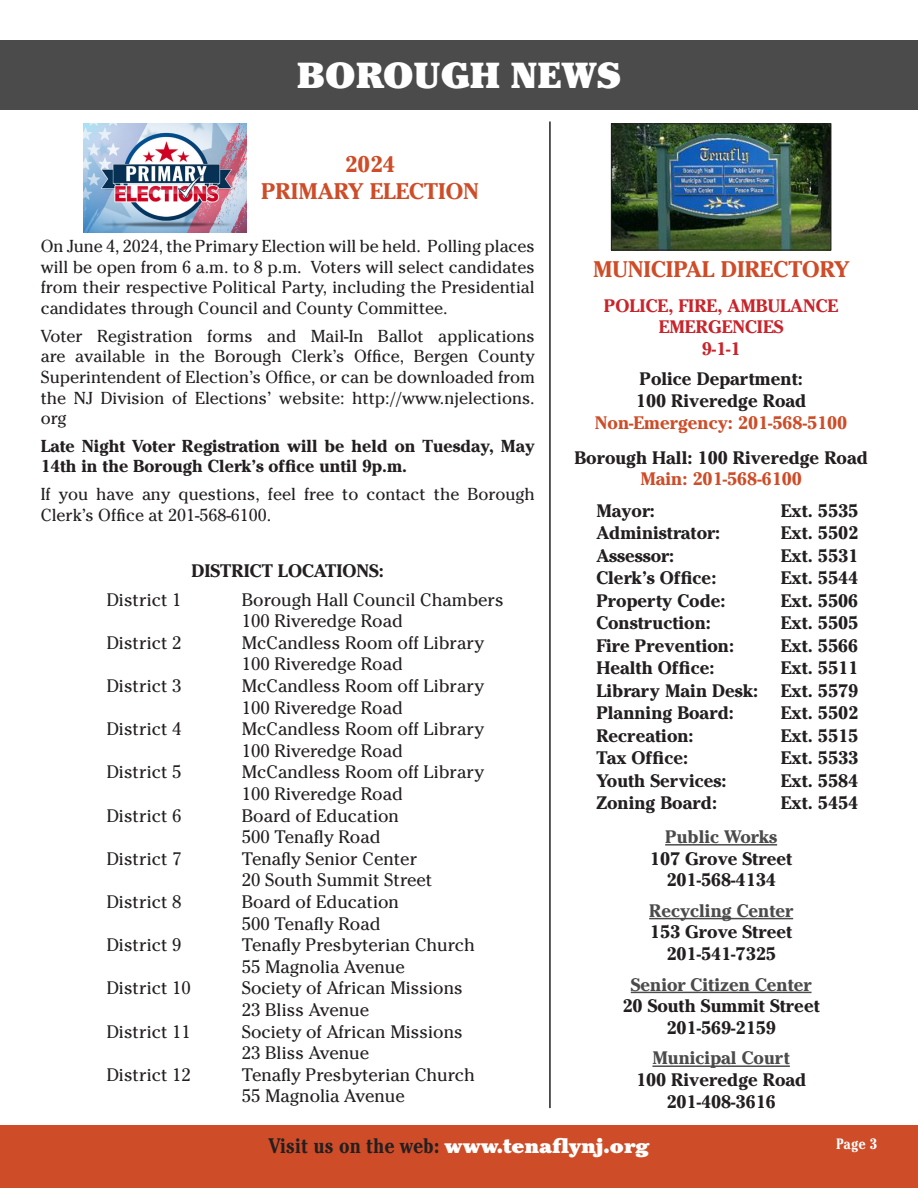
<style>
.page{position:relative;width:918px;height:1188px;background:#fff}
.page>*{position:absolute;margin:0;border:0;box-sizing:border-box;transform-origin:0 0}
.t1{font:900 36px "Cheltenham Std";color:#fff}
.t2{font:700 22.5px/27px "Cheltenham Std";color:#ce4c27;text-align:center}
.t3{font:900 21px "Cheltenham Std";color:#fff}
.t4{font:18px/21.6px "Cheltenham Std";color:#231f20}
.t5{font:700 18px/21.6px "Cheltenham Std";color:#231f20;text-align:center}
.t6{font:700 18px "Cheltenham Std";color:#4c4b4b}
.t7{font:700 18px "Cheltenham Std";color:#ce4c27}
.t8{font:700 18px/21.6px "Cheltenham Std";color:#c8242b;text-align:center}
.t9{font:17.25px/20.7px "Cheltenham Std";color:#231f20;text-align:justify}
.t10{font:700 17.25px/20.7px "Cheltenham Std";color:#231f20}
.t11{font:700 condensed 15px "Cheltenham Std";color:#fff}
.s1{font-weight:700;font-stretch:condensed;color:#231f20}
</style>
<div class="page">
<div style="left:0;top:1125px;width:918px;height:63px;background:#ce4c27"></div>
<div style="left:0;top:40px;width:918px;height:70px;background:#4c4b4b"></div>
<hr style="left:665px;top:844px;width:112px;height:2px;background:#4c4b4b">
<hr style="left:649px;top:918px;width:144px;height:1px;background:#4c4b4b">
<hr style="left:631px;top:992px;width:181px;height:1px;background:#4c4b4b">
<hr style="left:652px;top:1065px;width:138px;height:2px;background:#4c4b4b">
<hr style="left:549px;top:122px;width:2px;height:986px;background:#231f20">
<img style="left:613px;top:125px;width:216px;height:123px">
<div style="left:611px;top:123px;width:220px;height:127px;border:1px solid #231f20"></div>
<img style="left:83px;top:123px;width:163px;height:110px">
<h1 class="t1" style="left:297px;top:54px;width:325px">BOROUGH NEWS</h1>
<p class="t2" style="left:261px;top:151px;width:220px">2024<br>PRIMARY ELECTION</p>
<p class="t9" style="left:41px;top:236px;width:496px">On June 4, 2024, the Primary Election will be held. Polling places will be open from 6 a.m. to 8 p.m. Voters will select candidates from their respective Political Party, including the Presidential candidates through Council and County Committee.</p>
<p class="t9" style="left:41px;top:325px;width:496px">Voter Registration forms and Mail-In Ballot applications are available in the Borough Clerk’s Office, Bergen County Superintendent of Election’s Office, or can be downloaded from the NJ Division of Elections’ website: http://www.njelections. org</p>
<p class="t10" style="left:41px;top:435px;width:496px">Late Night Voter Registration will be held on Tuesday, May<br>14th in the Borough Clerk’s office until 9p.m.</p>
<p class="t9" style="left:41px;top:484px;width:496px">If you have any questions, feel free to contact the Borough<br>Clerk’s Office at 201-568-6100.</p>
<p class="t5" style="left:192px;top:560px;width:194px">DISTRICT LOCATIONS:</p>
<p class="t4" style="left:107px;top:589px;width:76px">District 1</p>
<p class="t4" style="left:242px;top:589px;width:263px">Borough Hall Council Chambers<br>100 Riveredge Road</p>
<p class="t4" style="left:107px;top:632px;width:76px">District 2</p>
<p class="t4" style="left:242px;top:632px;width:244px">McCandless Room off Library<br>100 Riveredge Road</p>
<p class="t4" style="left:107px;top:675px;width:76px">District 3</p>
<p class="t4" style="left:242px;top:675px;width:244px">McCandless Room off Library<br>100 Riveredge Road</p>
<p class="t4" style="left:107px;top:718px;width:76px">District 4</p>
<p class="t4" style="left:242px;top:718px;width:244px">McCandless Room off Library<br>100 Riveredge Road</p>
<p class="t4" style="left:107px;top:762px;width:76px">District 5</p>
<p class="t4" style="left:242px;top:762px;width:244px">McCandless Room off Library<br>100 Riveredge Road</p>
<p class="t4" style="left:107px;top:805px;width:76px">District 6</p>
<p class="t4" style="left:242px;top:805px;width:159px">Board of Education<br>500 Tenafly Road</p>
<p class="t4" style="left:107px;top:848px;width:76px">District 7</p>
<p class="t4" style="left:242px;top:848px;width:192px">Tenafly Senior Center<br>20 South Summit Street</p>
<p class="t4" style="left:107px;top:891px;width:76px">District 8</p>
<p class="t4" style="left:242px;top:891px;width:159px">Board of Education<br>500 Tenafly Road</p>
<p class="t4" style="left:107px;top:934px;width:76px">District 9</p>
<p class="t4" style="left:242px;top:934px;width:235px">Tenafly Presbyterian Church<br>55 Magnolia Avenue</p>
<p class="t4" style="left:107px;top:978px;width:86px">District 10</p>
<p class="t4" style="left:242px;top:978px;width:223px">Society of African Missions<br>23 Bliss Avenue</p>
<p class="t4" style="left:107px;top:1021px;width:86px">District 11</p>
<p class="t4" style="left:242px;top:1021px;width:223px">Society of African Missions<br>23 Bliss Avenue</p>
<p class="t4" style="left:107px;top:1064px;width:86px">District 12</p>
<p class="t4" style="left:242px;top:1064px;width:235px">Tenafly Presbyterian Church<br>55 Magnolia Avenue</p>
<p class="t2" style="left:593px;top:255px;width:258px">MUNICIPAL DIRECTORY</p>
<p class="t8" style="left:604px;top:294px;width:236px">POLICE, FIRE, AMBULANCE<br>EMERGENCIES<br>9-1-1</p>
<p class="t5" style="left:636px;top:368px;width:172px;text-align:left">Police Department:<br>100 Riveredge Road</p>
<p class="t7" style="left:595px;top:412px;width:254px">Non-Emergency: 201-568-5100</p>
<p class="t5" style="left:574px;top:447px;width:295px">Borough Hall: 100 Riveredge Road</p>
<p class="t7" style="left:640px;top:468px;width:163px">Main: 201-568-6100</p>
<p class="t5" style="left:596px;top:500px;width:60px">Mayor:</p>
<p class="t5" style="left:781px;top:500px;width:79px">Ext. 5535</p>
<p class="t5" style="left:596px;top:522px;width:125px">Administrator:</p>
<p class="t5" style="left:781px;top:522px;width:79px">Ext. 5502</p>
<p class="t5" style="left:596px;top:545px;width:79px">Assessor:</p>
<p class="t5" style="left:781px;top:545px;width:79px">Ext. 5531</p>
<p class="t5" style="left:596px;top:567px;width:122px">Clerk’s Office:</p>
<p class="t5" style="left:781px;top:567px;width:79px">Ext. 5544</p>
<p class="t5" style="left:596px;top:590px;width:131px">Property Code:</p>
<p class="t5" style="left:781px;top:590px;width:79px">Ext. 5506</p>
<p class="t5" style="left:596px;top:612px;width:116px">Construction:</p>
<p class="t5" style="left:781px;top:612px;width:79px">Ext. 5505</p>
<p class="t5" style="left:596px;top:635px;width:139px">Fire Prevention:</p>
<p class="t5" style="left:781px;top:635px;width:79px">Ext. 5566</p>
<p class="t5" style="left:596px;top:657px;width:120px">Health Office:</p>
<p class="t5" style="left:781px;top:657px;width:79px">Ext. 5511</p>
<p class="t5" style="left:596px;top:680px;width:163px">Library Main Desk:</p>
<p class="t5" style="left:781px;top:680px;width:79px">Ext. 5579</p>
<p class="t5" style="left:596px;top:702px;width:139px">Planning Board:</p>
<p class="t5" style="left:781px;top:702px;width:79px">Ext. 5502</p>
<p class="t5" style="left:596px;top:725px;width:99px">Recreation:</p>
<p class="t5" style="left:781px;top:725px;width:79px">Ext. 5515</p>
<p class="t5" style="left:596px;top:747px;width:93px">Tax Office:</p>
<p class="t5" style="left:781px;top:747px;width:79px">Ext. 5533</p>
<p class="t5" style="left:596px;top:770px;width:132px">Youth Services:</p>
<p class="t5" style="left:781px;top:770px;width:79px">Ext. 5584</p>
<p class="t5" style="left:596px;top:792px;width:122px">Zoning Board:</p>
<p class="t5" style="left:781px;top:792px;width:79px">Ext. 5454</p>
<p class="t6" style="left:665px;top:826px;width:113px">Public Works</p>
<p class="t5" style="left:650px;top:847px;width:144px">107 Grove Street<br>201-568-4134</p>
<p class="t6" style="left:649px;top:900px;width:146px">Recycling Center</p>
<p class="t5" style="left:650px;top:921px;width:144px">153 Grove Street<br>201-541-7325</p>
<p class="t6" style="left:631px;top:974px;width:182px">Senior Citizen Center</p>
<p class="t5" style="left:622px;top:995px;width:199px">20 South Summit Street<br>201-569-2159</p>
<p class="t6" style="left:652px;top:1047px;width:139px">Municipal Court</p>
<p class="t5" style="left:636px;top:1069px;width:172px">100 Riveredge Road<br>201-408-3616</p>
<p class="t3" style="left:269px;top:1133px;width:382px"><span class="s1">Visit us on the web:</span> www.tenaflynj.org</p>
<p class="t11" style="left:836px;top:1135px;width:43px">Page 3</p>
</div>
